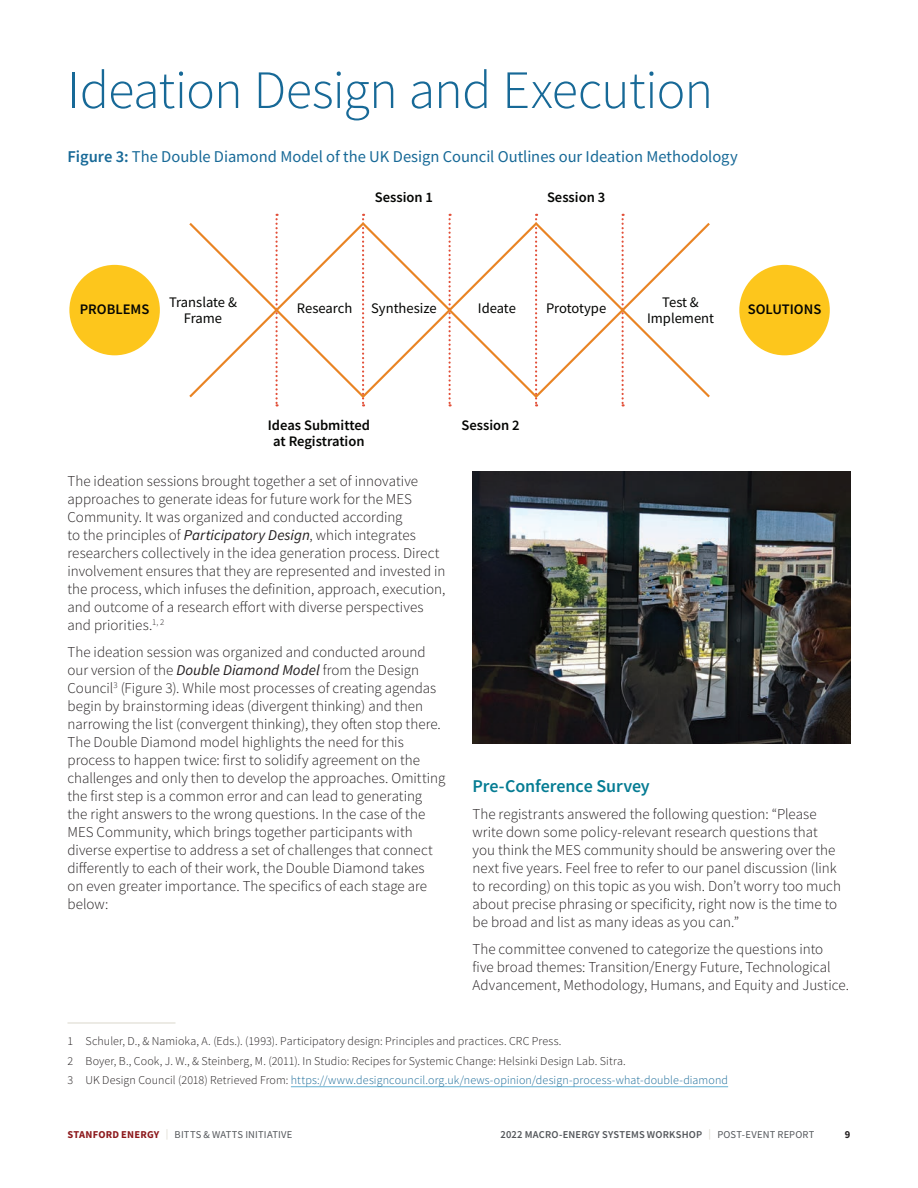
<style>
.page{position:relative;width:918px;height:1188px;background:#fff}
.page>*{position:absolute;margin:0;border:0;box-sizing:border-box;transform-origin:0 0}
.t1{font:300 54px "Source Sans Pro";letter-spacing:-.015em;color:#176997}
.t2{font:600 18px "Source Sans Pro";letter-spacing:-.005em;color:#057c93}
.t3{font:16.5px "Source Sans Pro";color:#176997}
.t4{font:300 15px/18px "Source Sans Pro";color:#231f20}
.t5{font:600 14.55px/16px "Source Sans Pro";color:#040503;text-align:center}
.t6{font:14.55px/16px "Source Sans Pro";color:#040503;text-align:center}
.t7{font:300 12px/19.5px "Source Sans Pro";letter-spacing:.01em;color:#231f20}
.t8{font:600 10.5px "Source Sans Pro";letter-spacing:.02em;color:#53565a}
.t9{font:10.5px "Source Sans Pro";letter-spacing:.015em;color:#53565a}
.t10{font:700 10.5px "Source Sans Pro";color:#231f20}
.s1{font-weight:600}
.s2{font-weight:400;font-style:italic}
.s3{color:#176997}
.s4{font-weight:700;color:#8c181b}
.s5{color:#dad7cb}
.s6{font-weight:400;color:#dad7cb}
.s7{font-weight:400}
</style>
<div class="page">
<svg style="left:189px;top:214px;width:521px;height:192px"></svg>
<div style="left:69px;top:265px;width:91px;height:90px;background:#fdc61c;border-radius:50%"></div>
<div style="left:739px;top:265px;width:91px;height:90px;background:#fdc61c;border-radius:50%"></div>
<hr style="left:68px;top:1023px;width:108px;height:1px;background:#dad7cb">
<hr style="left:291px;top:1086px;width:437px;height:1px;background:#63afd2">
<img style="left:472px;top:471px;width:378px;height:273px">
<h1 class="t1" style="left:68px;top:57px;width:647px">Ideation Design and Execution</h1>
<p class="t3" style="left:68px;top:146px;width:672px"><span class="s1">Figure 3:</span> The Double Diamond Model of the UK Design Council Outlines our Ideation Methodology</p>
<p class="t5" style="left:375px;top:189px;width:60px">Session 1</p>
<p class="t5" style="left:547px;top:189px;width:60px">Session 3</p>
<p class="t5" style="left:80px;top:301px;width:71px">PROBLEMS</p>
<p class="t6" style="left:169px;top:294px;width:69px">Translate &amp;<br>Frame</p>
<p class="t6" style="left:647px;top:294px;width:69px">Test &amp;<br>Implement</p>
<p class="t6" style="left:297px;top:300px;width:57px">Research</p>
<p class="t6" style="left:371px;top:300px;width:67px">Synthesize</p>
<p class="t6" style="left:478px;top:300px;width:40px">Ideate</p>
<p class="t6" style="left:546px;top:300px;width:62px">Prototype</p>
<p class="t5" style="left:748px;top:301px;width:75px">SOLUTIONS</p>
<p class="t5" style="left:268px;top:417px;width:104px">Ideas Submitted at Registration</p>
<p class="t5" style="left:461px;top:417px;width:60px">Session 2</p>
<p class="t4" style="left:68px;top:472px;width:379px">The ideation sessions brought together a set of innovative approaches to generate ideas for future work for the MES Community. It was organized and conducted according<br>to the principles of <span class="s2">Participatory Design</span>, which integrates researchers collectively in the idea generation process. Direct involvement ensures that they are represented and invested in the process, which infuses the definition, approach, execution, and outcome of a research effort with diverse perspectives and priorities.<sup>1,</sup> <sup>2</sup></p>
<p class="t4" style="left:68px;top:643px;width:379px">The ideation session was organized and conducted around our version of the <span class="s2">Double Diamond Model</span> from the Design Council<sup>3</sup> (Figure 3). While most processes of creating agendas begin by brainstorming ideas (divergent thinking) and then narrowing the list (convergent thinking), they often stop there.<br>The Double Diamond model highlights the need for this process to happen twice: first to solidify agreement on the challenges and only then to develop the approaches. Omitting the first step is a common error and can lead to generating the right answers to the wrong questions. In the case of the MES Community, which brings together participants with diverse expertise to address a set of challenges that connect differently to each of their work, the Double Diamond takes<br>on even greater importance. The specifics of each stage are below:</p>
<p class="t2" style="left:472px;top:774px;width:179px">Pre-Conference Survey</p>
<p class="t4" style="left:472px;top:805px;width:370px">The registrants answered the following question: “Please write down some policy-relevant research questions that you think the MES community should be answering over the next five years. Feel free to refer to our panel discussion (link to recording) on this topic as you wish. Don’t worry too much about precise phrasing or specificity, right now is the time to be broad and list as many ideas as you can.”</p>
<p class="t4" style="left:472px;top:940px;width:378px">The committee convened to categorize the questions into<br>five broad themes: Transition/Energy Future, Technological<br>Advancement, Methodology, Humans, and Equity and Justice.</p>
<p class="t7" style="left:68px;top:1032px;width:662px">1 Schuler, D., &amp; Namioka, A. (Eds.). (1993). Participatory design: Principles and practices. CRC Press.<br>2 Boyer, B., Cook, J. W., &amp; Steinberg, M. (2011). In Studio: Recipes for Systemic Change: Helsinki Design Lab. Sitra.<br>3 UK Design Council (2018) Retrieved From: <span class="s3">https://www.designcouncil.org.uk/news-opinion/design-process-what-double-diamond</span></p>
<p class="t9" style="left:68px;top:1128px;width:226px"><span class="s4">STANFORD ENERGY</span> <span class="s5">|</span> BITTS &amp; WATTS INITIATIVE</p>
<p class="t8" style="left:501px;top:1128px;width:315px">2022 MACRO-ENERGY SYSTEMS WORKSHOP <span class="s6">|</span> <span class="s7">POST-EVENT REPORT</span></p>
<p class="t10" style="left:845px;top:1127px;width:7px">9</p>
</div>
